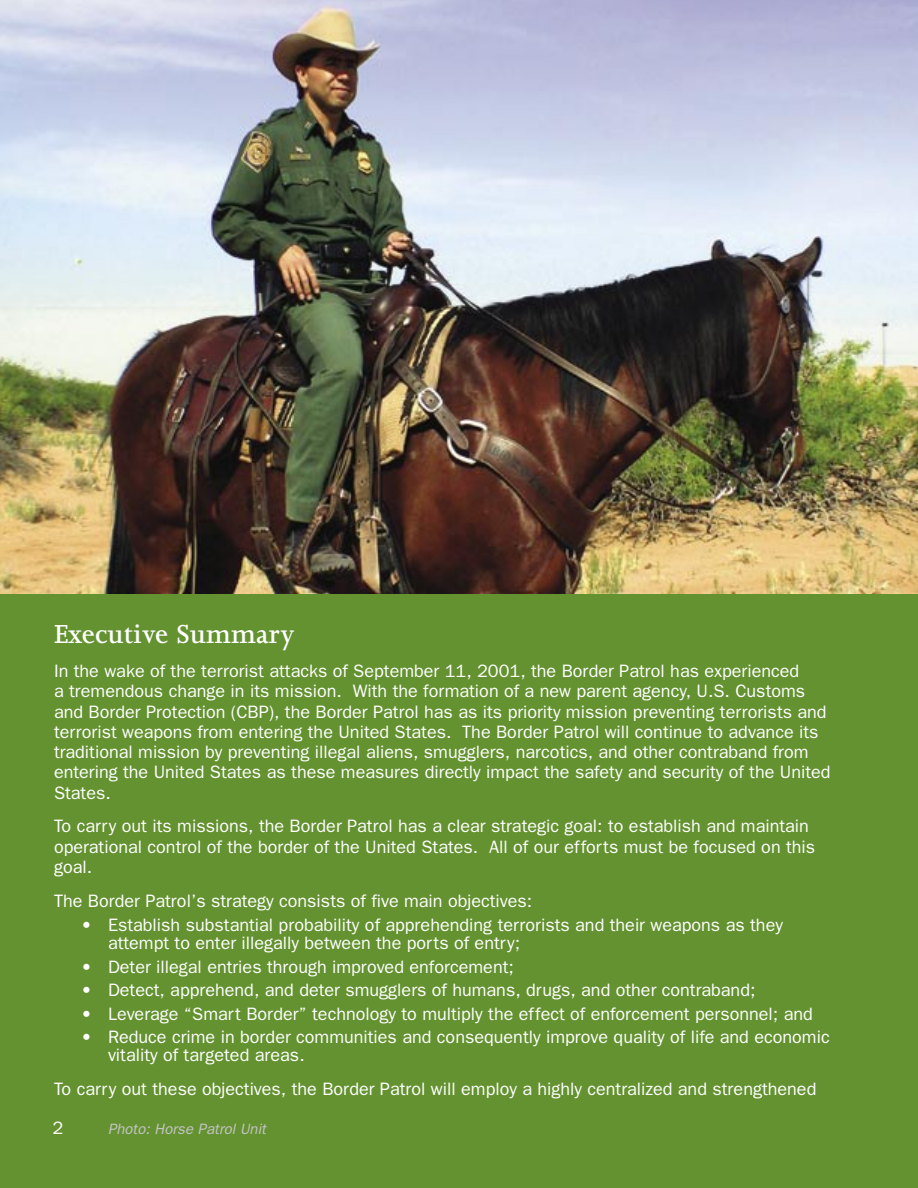
<style>
.page{position:relative;width:918px;height:1188px;background:#fff}
.page>*{position:absolute;margin:0;border:0;box-sizing:border-box;transform-origin:0 0}
.t1{font:600 30px "Joanna";color:#fff}
.t2{font:18px/20.2px "Franklin Gothic";color:#fff}
.t3{font:italic 15px "Franklin Gothic";color:#c5c5c5}
</style>
<div class="page">
<div style="left:0;top:594px;width:918px;height:594px;background:#649230"></div>
<img style="left:0;top:0;width:918px;height:594px">
<h1 class="t1" style="left:54px;top:618px;width:242px">Executive Summary</h1>
<p class="t2" style="left:54px;top:661px;width:778px">In the wake of the terrorist attacks of September 11, 2001, the Border Patrol has experienced<br>a tremendous change in its mission. With the formation of a new parent agency, U.S. Customs and Border Protection (CBP), the Border Patrol has as its priority mission preventing terrorists and terrorist weapons from entering the United States. The Border Patrol will continue to advance its traditional mission by preventing illegal aliens, smugglers, narcotics, and other contraband from entering the United States as these measures directly impact the safety and security of the United States.</p>
<p class="t2" style="left:54px;top:816px;width:763px">To carry out its missions, the Border Patrol has a clear strategic goal: to establish and maintain operational control of the border of the United States. All of our efforts must be focused on this goal.</p>
<p class="t2" style="left:54px;top:890px;width:480px">The Border Patrol’s strategy consists of five main objectives:</p>
<p class="t2" style="left:108px;top:916px;width:676px;line-height:18px;text-indent:-27px">• Establish substantial probability of apprehending terrorists and their weapons as they attempt to enter illegally between the ports of entry;</p>
<p class="t2" style="left:81px;top:956px;width:434px">• Deter illegal entries through improved enforcement;</p>
<p class="t2" style="left:81px;top:980px;width:676px">• Detect, apprehend, and deter smugglers of humans, drugs, and other contraband;</p>
<p class="t2" style="left:81px;top:1003px;width:733px">• Leverage “Smart Border” technology to multiply the effect of enforcement personnel; and</p>
<p class="t2" style="left:108px;top:1028px;width:723px;line-height:18px;text-indent:-27px">• Reduce crime in border communities and consequently improve quality of life and economic vitality of targeted areas.</p>
<p class="t2" style="left:54px;top:1078px;width:764px">To carry out these objectives, the Border Patrol will employ a highly centralized and strengthened</p>
<p class="t3" style="left:108px;top:1120px;width:160px">Photo: Horse Patrol Unit</p>
<p class="t2" style="left:53px;top:1117px;width:12px">2</p>
</div>
